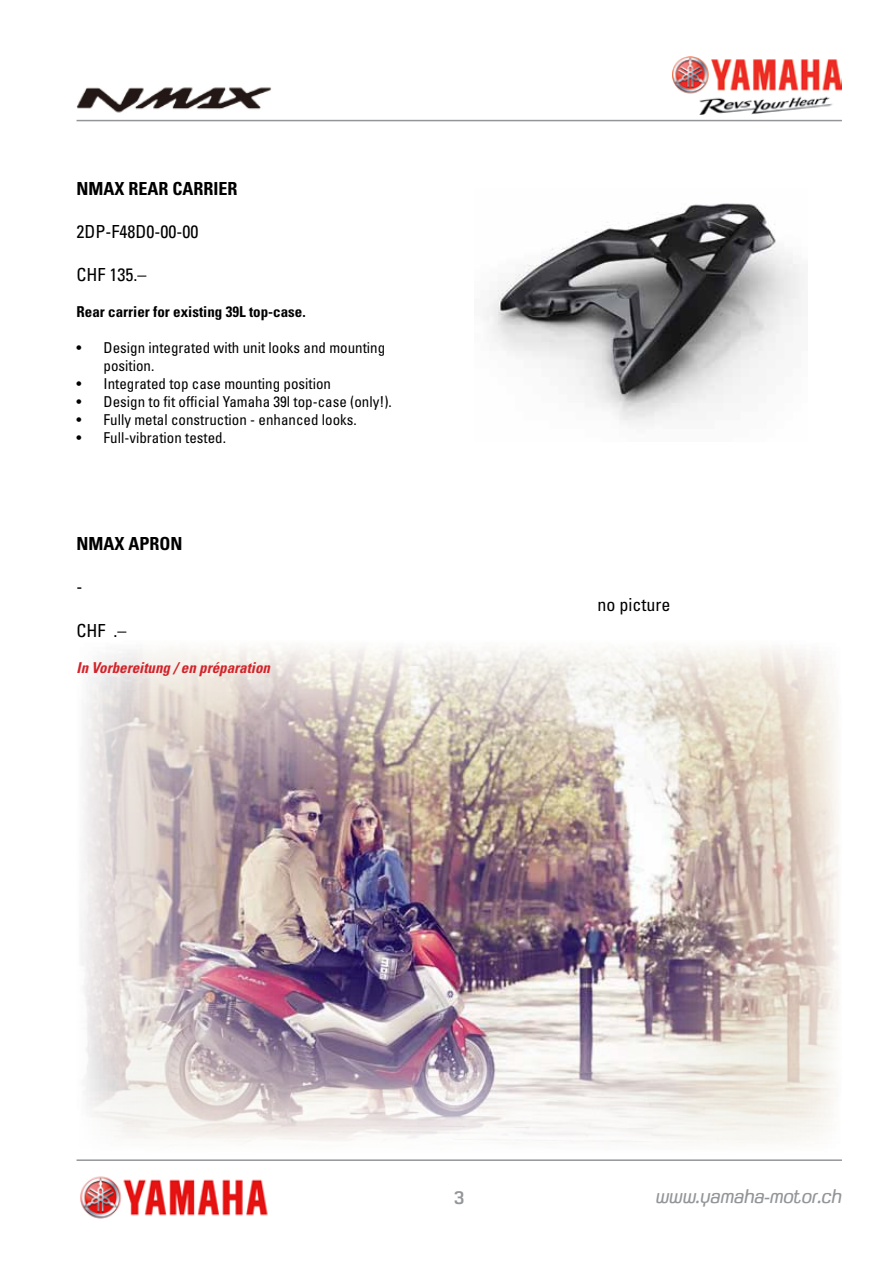
<style>
.page{position:relative;width:893px;height:1263px;background:#fff}
.page>*{position:absolute;margin:0;border:0;box-sizing:border-box;transform-origin:0 0}
.t1{font:condensed 18px "Univers LT Std";color:#000}
.t2{font:700 condensed 18px "Univers LT Std";color:#000}
.t3{font:italic 300 18px "GFT Yamaha Motor";color:#939598}
.t4{font:18px "GFT Yamaha Motor";color:#939598}
.t5{font:condensed 15px/18px "Univers LT Std";color:#000}
.t6{font:700 condensed 15px "Univers LT Std";color:#000}
.t7{font:italic 700 condensed 15px "Univers LT Std";color:#d2232a}
</style>
<div class="page">
<img style="left:673px;top:56px;width:169px;height:59px">
<img style="left:80px;top:1176px;width:188px;height:43px">
<hr style="left:77px;top:1159px;width:765px;height:2px;background:#939598">
<hr style="left:77px;top:120px;width:765px;height:1px;background:#939598">
<img style="left:77px;top:87px;width:195px;height:26px">
<img style="left:81px;top:647px;width:758px;height:496px">
<img style="left:484px;top:203px;width:321px;height:221px">
<p class="t2" style="left:77px;top:177px;width:163px">NMAX REAR CARRIER</p>
<p class="t1" style="left:77px;top:220px;width:123px">2DP-F48D0-00-00</p>
<p class="t1" style="left:77px;top:263px;width:71px">CHF 135.–</p>
<p class="t6" style="left:77px;top:303px;width:231px">Rear carrier for existing 39L top-case.</p>
<p class="t5" style="left:104px;top:339px;width:283px;text-indent:-27px">• Design integrated with unit looks and mounting position.</p>
<p class="t5" style="left:77px;top:375px;width:256px">• Integrated top case mounting position</p>
<p class="t5" style="left:77px;top:393px;width:317px">• Design to fit official Yamaha 39l top-case (only!).</p>
<p class="t5" style="left:77px;top:411px;width:282px">• Fully metal construction - enhanced looks.</p>
<p class="t5" style="left:77px;top:429px;width:151px">• Full-vibration tested.</p>
<p class="t2" style="left:77px;top:533px;width:108px">NMAX APRON</p>
<p class="t1" style="left:77px;top:575px;width:7px">-</p>
<p class="t1" style="left:77px;top:619px;width:51px">CHF .–</p>
<p class="t7" style="left:77px;top:658px;width:199px">In Vorbereitung / en préparation</p>
<p class="t1" style="left:597px;top:594px;width:74px">no picture</p>
<p class="t4" style="left:454px;top:1186px;width:12px">3</p>
<p class="t3" style="left:656px;top:1186px;width:187px">www.yamaha-motor.ch</p>
</div>
